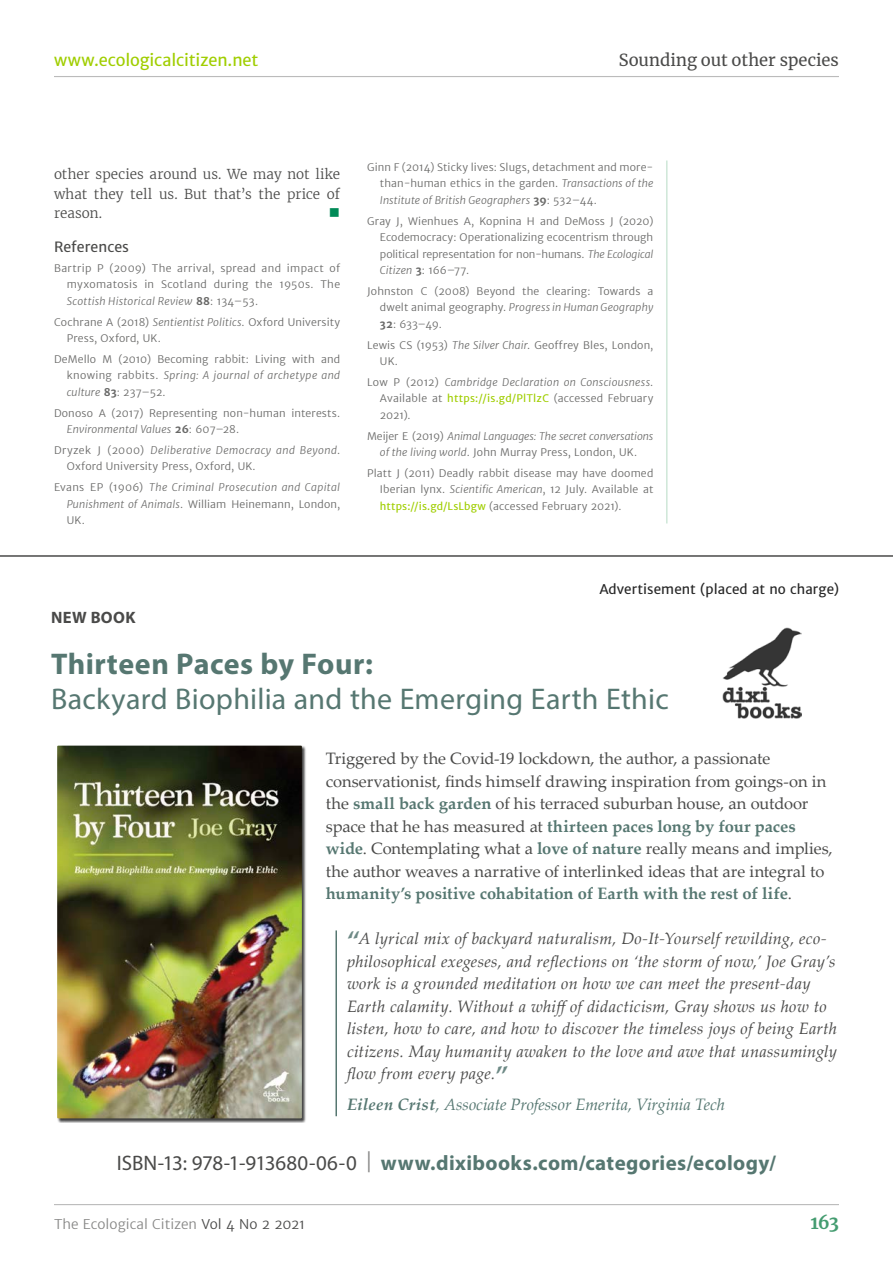
<style>
.page{position:relative;width:893px;height:1263px;background:#fff}
.page>*{position:absolute;margin:0;border:0;box-sizing:border-box;transform-origin:0 0}
.t1{font:30px "Myriad Pro";letter-spacing:.005em;color:#567771}
.t2{font:700 30px "Myriad Pro";letter-spacing:.015em;color:#567771}
.t3{font:700 21px "Myriad Pro";letter-spacing:.02em;color:#567771}
.t4{font:700 18px "Merriweather";color:#449c70}
.t5{font:16.5px/22.5px "Palatino Linotype";letter-spacing:-.005em;color:#4a4a49}
.t6{font:italic 16.5px/22.5px "Palatino Linotype";letter-spacing:.015em;color:#4a4a49}
.t7{font:italic 16.5px "Palatino Linotype";letter-spacing:-.005em;color:#567771}
.t8{font:16.5px "Merriweather Sans";letter-spacing:-.005em;color:#a0ce00}
.t9{font:16.5px "Merriweather";color:#4a4a49}
.t10{font:700 16.5px "Myriad Pro";letter-spacing:.025em;color:#4a4a49}
.Indented{font:15px "Wingdings";color:#008a57}
.Headings_-_notes_ref{font:14.25px "Merriweather Sans";letter-spacing:.005em;color:#4a4a49}
.Indented-2{font:300 13.5px/19.5px "Merriweather";color:#4a4a49;text-align:justify}
.t11{font:300 13.5px "Merriweather Sans";color:#878786}
.Artwork_title{font:13.5px "Merriweather Sans";letter-spacing:.005em;color:#272727}
.References{font:300 10.5px/16.5px "Merriweather Sans";letter-spacing:.015em;color:#696968;text-align:justify}
.References-2{font:italic 300 10.5px/16.5px "Merriweather Sans";letter-spacing:.005em;color:#696968;text-align:justify}
.s1{font-style:italic}
.s2{font-weight:700}
.s3{font-style:normal}
.s4{font-weight:400;color:#a0ce00}
.s5{font-weight:700;color:#567771}
.s6{font-weight:700;font-style:normal;font-size:25.5px;color:#6e8a86}
.s7{font-weight:400;color:#4a4a49}
.s8{font-weight:400;color:#878786}
.s9{color:#4a4a49}
</style>
<div class="page">
<hr style="left:54px;top:76px;width:785px;height:1px;background:#bbb">
<hr style="left:54px;top:1204px;width:785px;height:1px;background:#bbb">
<hr style="left:666px;top:160px;width:1px;height:363px;background:#b6dbc5">
<div style="left:57px;top:746px;width:250px;height:377px;background:#000;opacity:.75"></div>
<img style="left:57px;top:746px;width:245px;height:372px">
<img style="left:722px;top:627px;width:80px;height:92px">
<hr style="left:335px;top:930px;width:2px;height:186px;background:#567771">
<hr style="left:0;top:555px;width:893px;height:2px;background:#4a4a49">
<p class="t8" style="left:54px;top:50px;width:206px">www.ecologicalcitizen.net</p>
<p class="t9" style="left:619px;top:49px;width:222px">Sounding out other species</p>
<p class="Indented-2" style="left:54px;top:164px;width:288px">other species around us. We may not like what they tell us. But that’s the price of reason.</p>
<p class="Indented" style="left:329px;top:205px;width:13px">■</p>
<p class="Headings_-_notes_ref" style="left:54px;top:238px;width:77px">References</p>
<p class="References" style="left:67px;top:260px;width:275px;text-indent:-13px">Bartrip P (2009) The arrival, spread and impact of myxomatosis in Scotland during the 1950s. The <span class="s1">Scottish Historical Review</span> <span class="s2">88</span>: 134–53.</p>
<p class="References" style="left:67px;top:313px;width:275px;text-indent:-13px">Cochrane A (2018) <span class="s1">Sentientist Politics</span>. Oxford University<br>Press, Oxford, UK.</p>
<p class="References" style="left:67px;top:351px;width:275px;text-indent:-13px">DeMello M (2010) Becoming rabbit: Living with and knowing rabbits. <span class="s1">Spring: A journal of archetype and culture</span> <span class="s2">83</span>: 237–52.</p>
<p class="References" style="left:67px;top:404px;width:275px;text-indent:-13px">Donoso A (2017) Representing non-human interests.<br><span class="s1">Environmental Values</span> <span class="s2">26</span>: 607–28.</p>
<p class="References" style="left:67px;top:442px;width:275px;text-indent:-13px">Dryzek J (2000) <span class="s1">Deliberative Democracy and Beyond</span>.<br>Oxford University Press, Oxford, UK.</p>
<p class="References-2" style="left:67px;top:479px;width:275px;text-indent:-13px"><span class="s3">Evans EP (1906)</span> The Criminal Prosecution and Capital Punishment of Animals<span class="s3">. William Heinemann, London, UK.</span></p>
<p class="References" style="left:380px;top:159px;width:275px;text-indent:-13px">Ginn F (2014) Sticky lives: Slugs, detachment and more&shy;than-human ethics in the garden. <span class="s1">Transactions of the Institute of British Geographers</span> <span class="s2">39</span>: 532–44.</p>
<p class="References" style="left:380px;top:212px;width:275px;text-indent:-13px">Gray J, Wienhues A, Kopnina H and DeMoss J (2020)<br>Ecodemocracy: Operationalizing ecocentrism through political representation for non-humans. <span class="s1">The Ecological Citizen</span> <span class="s2">3</span>: 166–77.</p>
<p class="References" style="left:380px;top:283px;width:275px;text-indent:-13px">Johnston C (2008) Beyond the clearing: Towards a dwelt animal geography. <span class="s1">Progress in Human Geography </span><span class="s2">32</span>: 633–49.</p>
<p class="References" style="left:380px;top:336px;width:275px;text-indent:-13px">Lewis CS (1953) <span class="s1">The Silver Chair</span>. Geoffrey Bles, London,<br>UK.</p>
<p class="References" style="left:380px;top:374px;width:275px;text-indent:-13px">Low P (2012) <span class="s1">Cambridge Declaration on Consciousness</span>.<br>Available at <span class="s4">https://is.gd/PlTlzC</span> (accessed February 2021).</p>
<p class="References-2" style="left:367px;top:427px;width:288px;text-align:center"><span class="s3">Meijer E (2019)</span> Animal Languages: The secret conversations of the living world<span class="s3">. John Murray Press, London, UK.</span></p>
<p class="References" style="left:380px;top:465px;width:275px;text-indent:-13px">Platt J (2011) Deadly rabbit disease may have doomed Iberian lynx. <span class="s1">Scientific American</span>, 12 July. Available at <span class="s4">https://is.gd/LsLbgw</span> (accessed February 2021).</p>
<p class="Artwork_title" style="left:599px;top:580px;width:241px">Advertisement (placed at no charge)</p>
<p class="t10" style="left:51px;top:607px;width:86px">NEW BOOK</p>
<p class="t2" style="left:51px;top:645px;width:323px">Thirteen Paces by Four:</p>
<p class="t1" style="left:51px;top:680px;width:619px">Backyard Biophilia and the Emerging Earth Ethic</p>
<p class="t5" style="left:326px;top:747px;width:508px">Triggered by the Covid-19 lockdown, the author, a passionate conservationist, finds himself drawing inspiration from goings-on in the <span class="s5">small back garden</span> of his terraced suburban house, an outdoor space that he has measured at <span class="s5">thirteen paces long by four paces wide</span>. Contemplating what a <span class="s5">love of nature</span> really means and implies, the author weaves a narrative of interlinked ideas that are integral to <span class="s5">humanity’s positive cohabitation of Earth with the rest of life</span>.</p>
<p class="t6" style="left:347px;top:926px;width:492px"><span class="s6">“</span>A lyrical mix of backyard naturalism, Do-It-Yourself rewilding, eco&shy;philosophical exegeses, and reflections on ‘the storm of now,’ Joe Gray’s work is a grounded meditation on how we can meet the present-day Earth calamity. Without a whiff of didacticism, Gray shows us how to listen, how to care, and how to discover the timeless joys of being Earth citizens. May humanity awaken to the love and awe that unassumingly flow from every page.<span class="s6">”</span></p>
<p class="t7" style="left:347px;top:1093px;width:379px"><span class="s2">Eileen Crist</span>, Associate Professor Emerita, Virginia Tech</p>
<p class="t3" style="left:117px;top:1149px;width:661px"><span class="s7">ISBN-13: 978-1-913680-06-0</span> <span class="s8">|</span> www.dixibooks.com/categories/ecology/</p>
<p class="t11" style="left:54px;top:1215px;width:253px">The Ecological Citizen <span class="s9">Vol 4 No 2 2021</span></p>
<p class="t4" style="left:811px;top:1210px;width:30px">163</p>
</div>
